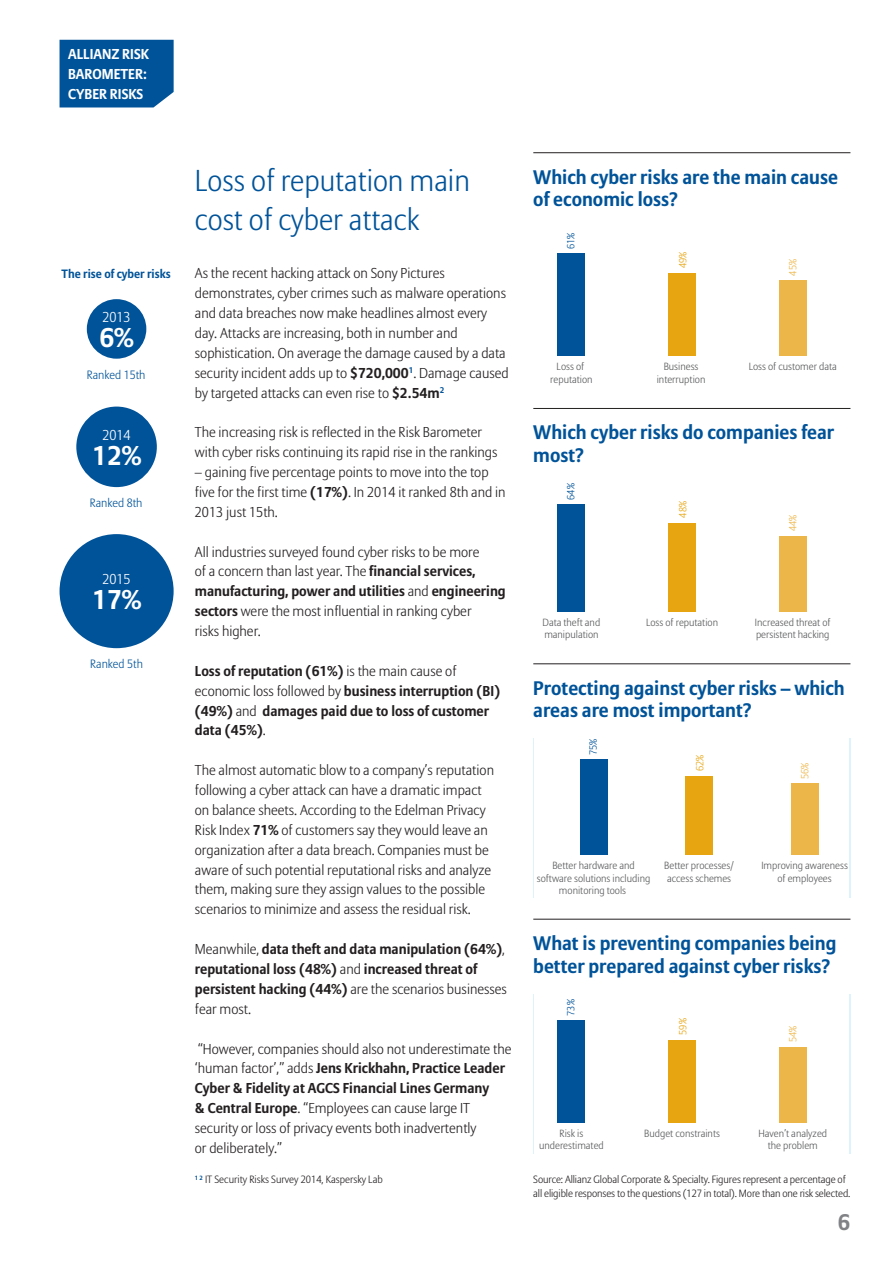
<style>
.page{position:relative;width:893px;height:1263px;background:#fff}
.page>*{position:absolute;margin:0;border:0;box-sizing:border-box;transform-origin:0 0}
.Secondary_headline{font:300 30px/39px "Allianz Sans";color:#015399}
.Bubble_text{font:700 27px "Allianz Sans";color:#fff}
.t1{font:700 22.5px "Allianz Sans";color:#808285}
.Boxout_headline{font:700 19.5px/22.5px "Allianz Sans";color:#015399}
.Body_text{font:300 14.25px/19.8px "Allianz Sans";color:#231f20}
.Body_text-2{font:700 14.25px/19.8px "Allianz Sans";color:#231f20}
.t2{font:700 14.25px/19.8px "Allianz Sans";color:#fff}
.Bubble_text-2{font:300 14.25px "Allianz Sans";color:#fff}
.Margin_text{font:300 12px "Allianz Sans";color:#015399}
.Margin_text-2{font:700 12px "Allianz Sans";color:#015399}
.Body_text-3{font:300 10.5px/13.5px "Allianz Sans";letter-spacing:-.01em;color:#231f20}
.t3{font:300 10.35px/12.5px "Allianz Sans";color:#57585a;text-align:center}
.t4{font:300 10.35px "Allianz Sans";color:#015399}
.t5{font:300 10.35px "Allianz Sans";color:#e7a512}
.t6{font:300 10.35px "Allianz Sans";color:#edb649}
.s1{font-weight:700}
.s2{font-weight:300}
</style>
<div class="page">
<div style="left:87px;top:299px;width:59px;height:60px;background:#015399;border-radius:50%"></div>
<div style="left:60px;top:40px;width:114px;height:67px;background:#015399"></div>
<hr style="left:533px;top:152px;width:317px;height:1px;background:#231f20">
<hr style="left:533px;top:408px;width:317px;height:1px;background:#231f20">
<hr style="left:533px;top:663px;width:317px;height:1px;background:#231f20">
<hr style="left:533px;top:919px;width:317px;height:1px;background:#231f20">
<div style="left:558px;top:254px;width:27px;height:102px;background:#015399"></div>
<div style="left:669px;top:274px;width:27px;height:82px;background:#e7a512"></div>
<div style="left:779px;top:280px;width:27px;height:76px;background:#edb649"></div>
<div style="left:669px;top:523px;width:27px;height:89px;background:#e7a512"></div>
<div style="left:779px;top:536px;width:27px;height:76px;background:#edb649"></div>
<div style="left:558px;top:504px;width:27px;height:108px;background:#015399"></div>
<div style="left:580px;top:760px;width:27px;height:95px;background:#015399"></div>
<div style="left:686px;top:776px;width:27px;height:79px;background:#e7a512"></div>
<div style="left:791px;top:784px;width:27px;height:71px;background:#edb649"></div>
<div style="left:558px;top:1020px;width:27px;height:102px;background:#015399"></div>
<div style="left:669px;top:1040px;width:27px;height:82px;background:#e7a512"></div>
<div style="left:779px;top:1047px;width:27px;height:75px;background:#edb649"></div>
<div style="left:76px;top:407px;width:81px;height:80px;background:#015399;border-radius:50%"></div>
<div style="left:60px;top:534px;width:114px;height:114px;background:#015399;border-radius:50%"></div>
<p class="t2" style="left:68px;top:44px;width:82px">ALLIANZ RISK<br>BAROMETER:</p>
<p class="t2" style="left:68px;top:84px;width:77px">CYBER RISKS</p>
<p class="Margin_text-2" style="left:62px;top:266px;width:111px">The rise of cyber risks</p>
<p class="Bubble_text-2" style="left:102px;top:308px;width:30px">2013</p>
<p class="Bubble_text" style="left:100px;top:321px;width:35px">6%</p>
<p class="Margin_text" style="left:87px;top:367px;width:60px">Ranked 15th</p>
<p class="Bubble_text-2" style="left:102px;top:426px;width:30px">2014</p>
<p class="Bubble_text" style="left:92px;top:439px;width:50px">12%</p>
<p class="Margin_text" style="left:90px;top:495px;width:54px">Ranked 8th</p>
<p class="Bubble_text-2" style="left:102px;top:570px;width:30px">2015</p>
<p class="Bubble_text" style="left:92px;top:584px;width:50px">17%</p>
<p class="Margin_text" style="left:90px;top:657px;width:54px">Ranked 5th</p>
<p class="Secondary_headline" style="left:195px;top:161px;width:277px">Loss of reputation main cost of cyber attack</p>
<p class="Body_text" style="left:195px;top:263px;width:315px">As the recent hacking attack on Sony Pictures demonstrates, cyber crimes such as malware operations and data breaches now make headlines almost every day. Attacks are increasing, both in number and sophistication. On average the damage caused by a data security incident adds up to <span class="s1">$720,000</span><sup>1</sup>. Damage caused by targeted attacks can even rise to <span class="s1">$2.54m</span><sup>2</sup></p>
<p class="Body_text" style="left:195px;top:422px;width:304px">The increasing risk is reflected in the Risk Barometer with cyber risks continuing its rapid rise in the rankings</p>
<p class="Body_text" style="left:195px;top:462px;width:312px">– gaining five percentage points to move into the top five for the first time <span class="s1">(17%)</span>. In 2014 it ranked 8th and in<br>2013 just 15th.</p>
<p class="Body_text" style="left:195px;top:541px;width:312px">All industries surveyed found cyber risks to be more<br>of a concern than last year. The <span class="s1">financial services, manufacturing, power and utilities</span> and <span class="s1">engineering sectors</span> were the most influential in ranking cyber<br>risks higher.</p>
<p class="Body_text-2" style="left:195px;top:661px;width:307px">Loss of reputation (61%) <span class="s2">is the main cause of economic loss followed by</span> business interruption (BI) (49%) <span class="s2">and</span> damages paid due to loss of customer data (45%)<span class="s2">.</span></p>
<p class="Body_text" style="left:195px;top:760px;width:301px">The almost automatic blow to a company’s reputation following a cyber attack can have a dramatic impact on balance sheets. According to the Edelman Privacy Risk Index <span class="s1">71%</span> of customers say they would leave an organization after a data breach. Companies must be aware of such potential reputational risks and analyze them, making sure they assign values to the possible scenarios to minimize and assess the residual risk.</p>
<p class="Body_text-2" style="left:195px;top:939px;width:314px"><span class="s2">Meanwhile,</span> data theft and data manipulation (64%)<span class="s2">, </span>reputational loss (48%) <span class="s2">and</span> increased threat of persistent hacking (44%) <span class="s2">are the scenarios businesses fear most.</span></p>
<p class="Body_text" style="left:195px;top:1038px;width:318px">“However, companies should also not underestimate the ‘human factor’,” adds <span class="s1">Jens Krickhahn, Practice Leader Cyber &amp; Fidelity at AGCS Financial Lines Germany<br>&amp; Central Europe</span>. “Employees can cause large IT security or loss of privacy events both inadvertently<br>or deliberately.”</p>
<p class="Body_text-3" style="left:195px;top:1173px;width:189px"><sup>1</sup> <sup>2</sup> IT Security Risks Survey 2014, Kaspersky Lab</p>
<p class="Boxout_headline" style="left:533px;top:165px;width:306px">Which cyber risks are the main cause of economic loss?</p>
<p class="t4" style="left:565px;top:249px;width:18px;rotate:-90deg">61%</p>
<p class="t5" style="left:677px;top:268px;width:18px;rotate:-90deg">49%</p>
<p class="t6" style="left:787px;top:276px;width:18px;rotate:-90deg">45%</p>
<p class="t3" style="left:550px;top:360px;width:44px">Loss of reputation</p>
<p class="t3" style="left:657px;top:360px;width:50px">Business interruption</p>
<p class="t3" style="left:749px;top:360px;width:90px">Loss of customer data</p>
<p class="Boxout_headline" style="left:533px;top:421px;width:302px">Which cyber risks do companies fear most?</p>
<p class="t4" style="left:565px;top:500px;width:18px;rotate:-90deg">64%</p>
<p class="t5" style="left:677px;top:518px;width:18px;rotate:-90deg">48%</p>
<p class="t6" style="left:787px;top:531px;width:18px;rotate:-90deg">44%</p>
<p class="t3" style="left:543px;top:616px;width:59px;text-align:left">Data theft and manipulation</p>
<p class="t3" style="left:646px;top:616px;width:74px">Loss of reputation</p>
<p class="t3" style="left:755px;top:616px;width:77px;text-align:left">Increased threat of persistent hacking</p>
<p class="Boxout_headline" style="left:533px;top:676px;width:313px">Protecting against cyber risks – which areas are most important?</p>
<p class="t4" style="left:587px;top:755px;width:18px;rotate:-90deg">75%</p>
<p class="t5" style="left:694px;top:771px;width:18px;rotate:-90deg">62%</p>
<p class="t6" style="left:798px;top:779px;width:18px;rotate:-90deg">56%</p>
<p class="t3" style="left:537px;top:859px;width:115px">Better hardware and software solutions including monitoring tools</p>
<p class="t3" style="left:664px;top:859px;width:71px;text-align:left">Better processes/ access schemes</p>
<p class="t3" style="left:761px;top:859px;width:88px">Improving awareness of employees</p>
<p class="Boxout_headline" style="left:533px;top:932px;width:305px">What is preventing companies being better prepared against cyber risks?</p>
<p class="t4" style="left:565px;top:1016px;width:18px;rotate:-90deg">73%</p>
<p class="t5" style="left:677px;top:1035px;width:18px;rotate:-90deg">59%</p>
<p class="t6" style="left:787px;top:1042px;width:18px;rotate:-90deg">54%</p>
<p class="t3" style="left:539px;top:1126px;width:66px">Risk is underestimated</p>
<p class="t3" style="left:644px;top:1126px;width:77px">Budget constraints</p>
<p class="t3" style="left:758px;top:1126px;width:70px">Haven’t analyzed the problem</p>
<p class="Body_text-3" style="left:533px;top:1173px;width:319px">Source: Allianz Global Corporate &amp; Specialty. Figures represent a percentage of all eligible responses to the questions (127 in total). More than one risk selected.</p>
<h3 class="t1" style="left:838px;top:1208px;width:14px">6</h3>
</div>
